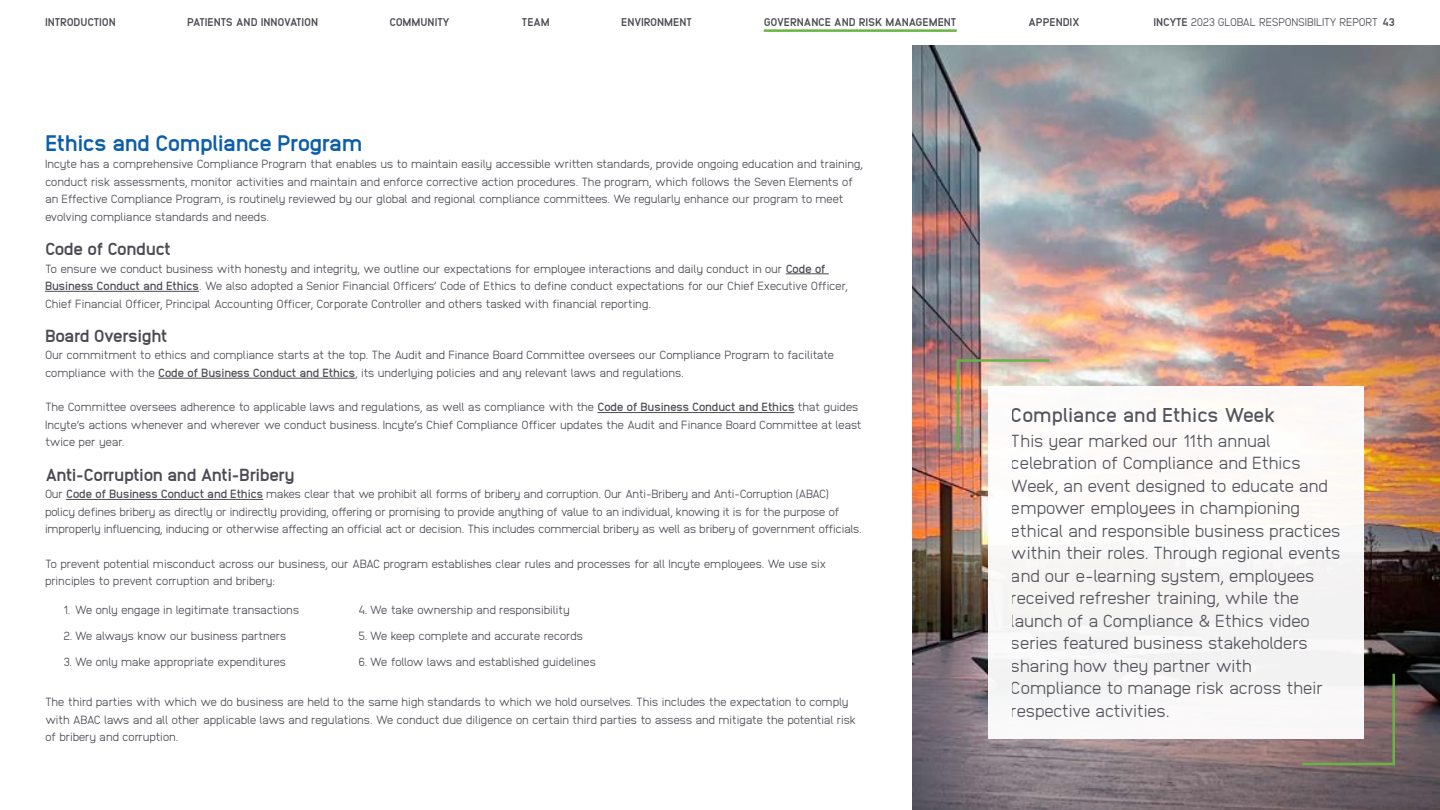
<style>
.page{position:relative;width:1440px;height:810px;background:#fff}
.page>*{position:absolute;margin:0;border:0;box-sizing:border-box;transform-origin:0 0}
.t1{font:800 22.5px "Anodina";letter-spacing:-.05em;color:#0b5eaa}
.t2{font:700 20px "Anodina";letter-spacing:-.03em;color:#4b4b54}
.t3{font:300 17.5px/22.5px "Anodina";letter-spacing:-.03em;color:#4b4b54}
.t4{font:800 17.5px "Anodina";letter-spacing:-.05em;color:#4b4b54}
.INCYTE_main_body_copy{font:300 11.88px/17.5px "Anodina";letter-spacing:-.03em;color:#4b4b54}
.INCYTE_main_body_copy-2{font:300 11.88px "Anodina";letter-spacing:-.05em;color:#4b4b54}
.t5{font:800 11.25px "Anodina";letter-spacing:-.025em;color:#4b4b54}
.t6{font:300 11.25px "Anodina";letter-spacing:-.025em;color:#4b4b54}
.s1{font-weight:800}
.s2{font-weight:700}
</style>
<div class="page">
<hr style="left:764px;top:29px;width:193px;height:3px;background:#69b345">
<hr style="left:786px;top:274px;width:43px;height:1px;background:#4b4b54">
<hr style="left:45px;top:291px;width:154px;height:1px;background:#4b4b54">
<hr style="left:158px;top:378px;width:197px;height:1px;background:#4b4b54">
<hr style="left:597px;top:412px;width:198px;height:1px;background:#4b4b54">
<hr style="left:66px;top:499px;width:197px;height:1px;background:#4b4b54">
<img style="left:913px;top:45px;width:527px;height:765px">
<hr style="left:1302px;top:763px;width:93px;height:2px;background:#69b345">
<hr style="left:1392px;top:674px;width:3px;height:91px;background:#69b345">
<hr style="left:957px;top:359px;width:93px;height:3px;background:#69b345">
<hr style="left:957px;top:359px;width:2px;height:92px;background:#69b345">
<div style="left:988px;top:386px;width:375px;height:352px;background:#faf9f8"></div>
<p class="t5" style="left:45px;top:14px;width:72px">INTRODUCTION</p>
<p class="t5" style="left:187px;top:14px;width:132px">PATIENTS AND INNOVATION</p>
<p class="t5" style="left:390px;top:14px;width:62px">COMMUNITY</p>
<p class="t5" style="left:522px;top:14px;width:30px">TEAM</p>
<p class="t5" style="left:621px;top:14px;width:72px">ENVIRONMENT</p>
<p class="t5" style="left:764px;top:14px;width:194px">GOVERNANCE AND RISK MANAGEMENT</p>
<p class="t5" style="left:1028px;top:14px;width:53px">APPENDIX</p>
<p class="t6" style="left:1153px;top:14px;width:243px"><span class="s1">INCYTE</span> 2023 GLOBAL RESPONSIBILITY REPORT <span class="s1">43</span></p>
<h2 class="t1" style="left:45px;top:127px;width:319px">Ethics and Compliance Program</h2>
<p class="INCYTE_main_body_copy" style="left:45px;top:155px;width:820px">Incyte has a comprehensive Compliance Program that enables us to maintain easily accessible written standards, provide ongoing education and training, conduct risk assessments, monitor activities and maintain and enforce corrective action procedures. The program, which follows the Seven Elements of an Effective Compliance Program, is routinely reviewed by our global and regional compliance committees. We regularly enhance our program to meet evolving compliance standards and needs.</p>
<h3 class="t4" style="left:45px;top:236px;width:128px">Code of Conduct</h3>
<p class="INCYTE_main_body_copy" style="left:45px;top:259px;width:804px">To ensure we conduct business with honesty and integrity, we outline our expectations for employee interactions and daily conduct in our <span class="s2">Code of<br>Business Conduct and Ethics</span>. We also adopted a Senior Financial Officers’ Code of Ethics to define conduct expectations for our Chief Executive Officer,<br>Chief Financial Officer, Principal Accounting Officer, Corporate Controller and others tasked with financial reporting.</p>
<h3 class="t4" style="left:45px;top:323px;width:124px">Board Oversight</h3>
<p class="INCYTE_main_body_copy" style="left:45px;top:346px;width:791px">Our commitment to ethics and compliance starts at the top. The Audit and Finance Board Committee oversees our Compliance Program to facilitate compliance with the <span class="s2">Code of Business Conduct and Ethics</span>, its underlying policies and any relevant laws and regulations.</p>
<p class="INCYTE_main_body_copy" style="left:45px;top:398px;width:818px">The Committee oversees adherence to applicable laws and regulations, as well as compliance with the <span class="s2">Code of Business Conduct and Ethics</span> that guides<br>Incyte’s actions whenever and wherever we conduct business. Incyte’s Chief Compliance Officer updates the Audit and Finance Board Committee at least twice per year.</p>
<h3 class="t4" style="left:45px;top:462px;width:251px">Anti-Corruption and Anti-Bribery</h3>
<p class="INCYTE_main_body_copy" style="left:45px;top:485px;width:818px">Our <span class="s2">Code of Business Conduct and Ethics</span> makes clear that we prohibit all forms of bribery and corruption. Our Anti-Bribery and Anti-Corruption (ABAC) policy defines bribery as directly or indirectly providing, offering or promising to provide anything of value to an individual, knowing it is for the purpose of improperly influencing, inducing or otherwise affecting an official act or decision. This includes commercial bribery as well as bribery of government officials.</p>
<p class="INCYTE_main_body_copy" style="left:45px;top:554px;width:783px">To prevent potential misconduct across our business, our ABAC program establishes clear rules and processes for all Incyte employees. We use six principles to prevent corruption and bribery:</p>
<p class="INCYTE_main_body_copy" style="left:63px;top:601px;width:237px">1. We only engage in legitimate transactions</p>
<p class="INCYTE_main_body_copy" style="left:63px;top:627px;width:225px">2. We always know our business partners</p>
<p class="INCYTE_main_body_copy" style="left:63px;top:653px;width:224px">3. We only make appropriate expenditures</p>
<p class="INCYTE_main_body_copy" style="left:359px;top:601px;width:213px">4. We take ownership and responsibility</p>
<p class="INCYTE_main_body_copy-2" style="left:359px;top:628px;width:226px">5. We keep complete and accurate records</p>
<p class="INCYTE_main_body_copy" style="left:359px;top:653px;width:239px">6. We follow laws and established guidelines</p>
<p class="INCYTE_main_body_copy" style="left:45px;top:693px;width:813px">The third parties with which we do business are held to the same high standards to which we hold ourselves. This includes the expectation to comply with ABAC laws and all other applicable laws and regulations. We conduct due diligence on certain third parties to assess and mitigate the potential risk of bribery and corruption.</p>
<h2 class="t2" style="left:1011px;top:401px;width:267px">Compliance and Ethics Week</h2>
<p class="t3" style="left:1011px;top:428px;width:332px">This year marked our 11th annual celebration of Compliance and Ethics Week, an event designed to educate and empower employees in championing ethical and responsible business practices within their roles. Through regional events and our e-learning system, employees received refresher training, while the launch of a Compliance &amp; Ethics video series featured business stakeholders sharing how they partner with Compliance to manage risk across their respective activities.</p>
</div>
